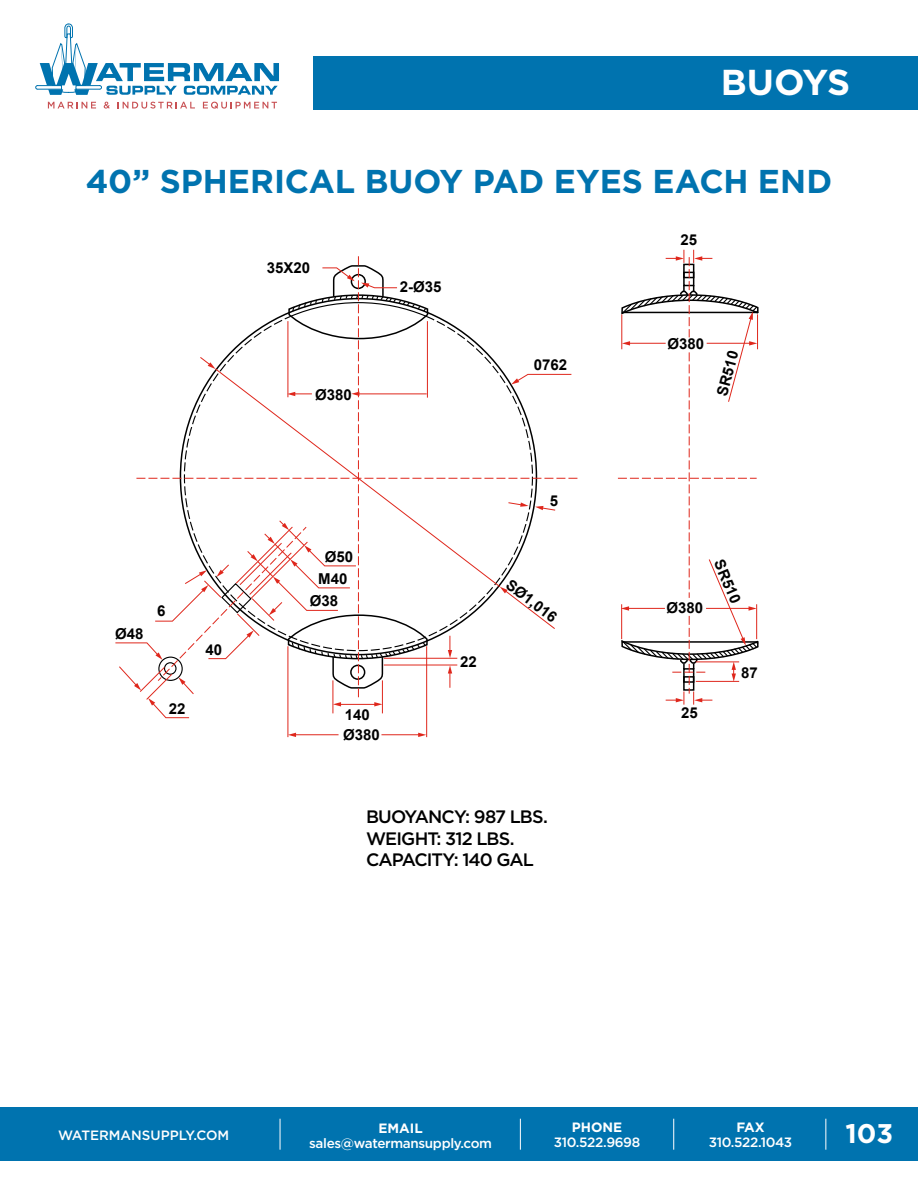
<style>
.page{position:relative;width:918px;height:1188px;background:#fff}
.page>*{position:absolute;margin:0;border:0;box-sizing:border-box;transform-origin:0 0}
.t1{font:700 36px "Gotham";letter-spacing:-.02em;color:#fff}
.t2{font:700 33px "Gotham";letter-spacing:-.005em;color:#0073af}
.t3{font:700 27px "Gotham";color:#fff}
.t4{font:500 18px/21.6px "Gotham";letter-spacing:-.05em;color:#000}
.t5{font:700 15px/22.2px "Arial";color:#000;text-align:center}
.t6{font:500 13.5px "Gotham";letter-spacing:-.025em;color:#fff}
.t7{font:500 13.5px "Gotham";color:#fff}
.t8{font:700 13.5px "Gotham";color:#fff}
</style>
<div class="page">
<div style="left:313px;top:56px;width:605px;height:54px;background:#0073af"></div>
<div style="left:0;top:1107px;width:918px;height:54px;background:#0073af"></div>
<hr style="left:825px;top:1119px;width:1px;height:31px;background:#fff">
<hr style="left:673px;top:1119px;width:1px;height:31px;background:#fff">
<hr style="left:520px;top:1119px;width:1px;height:31px;background:#fff">
<hr style="left:280px;top:1119px;width:1px;height:31px;background:#fff">
<hr style="left:288px;top:646px;width:1px;height:91px;background:#df271c">
<hr style="left:426px;top:646px;width:1px;height:91px;background:#df271c">
<svg style="left:35px;top:24px;width:543px;height:694px"></svg>
<hr style="left:295px;top:734px;width:44px;height:1px;background:#df271c">
<svg style="left:288px;top:733px;width:8px;height:4px"></svg>
<hr style="left:381px;top:734px;width:39px;height:1px;background:#df271c">
<svg style="left:418px;top:733px;width:8px;height:4px"></svg>
<svg style="left:618px;top:250px;width:141px;height:455px"></svg>
<h1 class="t1" style="left:721px;top:62px;width:131px">BUOYS</h1>
<h2 class="t2" style="left:86px;top:162px;width:748px">40” SPHERICAL BUOY PAD EYES EACH END</h2>
<p class="t5" style="left:115px;top:623px;width:30px">Ø48</p>
<p class="t5" style="left:157px;top:600px;width:10px">6</p>
<p class="t5" style="left:169px;top:698px;width:18px">22</p>
<p class="t5" style="left:206px;top:639px;width:18px">40</p>
<p class="t5" style="left:267px;top:257px;width:45px">35X20</p>
<p class="t5" style="left:315px;top:384px;width:38px">Ø380</p>
<p class="t5" style="left:400px;top:276px;width:43px">2-Ø35</p>
<p class="t5" style="left:534px;top:354px;width:35px">0762</p>
<p class="t5" style="left:318px;top:546px;width:36px">Ø50<br>M40</p>
<p class="t5" style="left:310px;top:591px;width:30px">Ø38</p>
<p class="t5" style="left:345px;top:705px;width:27px">140</p>
<p class="t5" style="left:343px;top:724px;width:38px">Ø380</p>
<p class="t5" style="left:460px;top:651px;width:18px">22</p>
<p class="t5" style="left:550px;top:490px;width:10px">5</p>
<p class="t5" style="left:515px;top:574px;width:61px;rotate:37deg">SØ1,016</p>
<p class="t4" style="left:366px;top:806px;width:183px">BUOYANCY: 987 LBS.<br>WEIGHT: 312 LBS.<br>CAPACITY: 140 GAL</p>
<p class="t5" style="left:680px;top:229px;width:18px">25</p>
<p class="t5" style="left:667px;top:333px;width:38px">Ø380</p>
<p class="t5" style="left:711px;top:393px;width:47px;rotate:-75deg">SR510</p>
<p class="t5" style="left:666px;top:597px;width:38px">Ø380</p>
<p class="t5" style="left:728px;top:556px;width:47px;rotate:67deg">SR510</p>
<p class="t5" style="left:681px;top:702px;width:18px">25</p>
<p class="t5" style="left:741px;top:662px;width:18px">87</p>
<p class="t7" style="left:58px;top:1127px;width:173px">WATERMANSUPPLY.COM</p>
<p class="t8" style="left:378px;top:1120px;width:46px">EMAIL</p>
<p class="t6" style="left:309px;top:1134px;width:184px">sales@watermansupply.com</p>
<p class="t8" style="left:572px;top:1120px;width:52px">PHONE</p>
<p class="t6" style="left:554px;top:1134px;width:88px">310.522.9698</p>
<p class="t8" style="left:737px;top:1120px;width:30px">FAX</p>
<p class="t6" style="left:709px;top:1134px;width:85px">310.522.1043</p>
<h3 class="t3" style="left:846px;top:1118px;width:49px">103</h3>
</div>
